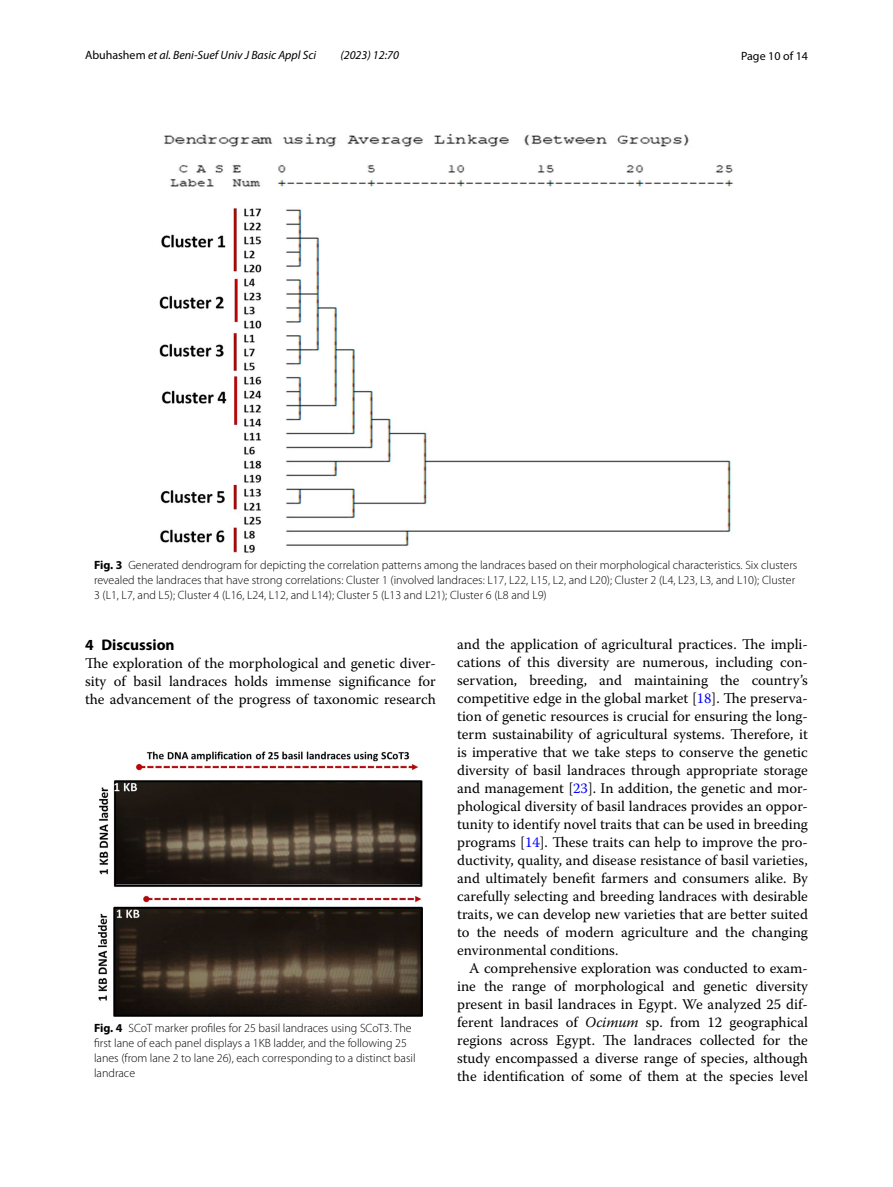
<style>
.page{position:relative;width:893px;height:1187px;background:#fff}
.page>*{position:absolute;margin:0;border:0;box-sizing:border-box;transform-origin:0 0}
.t1{font:700 15.45px "Myriad Pro";color:#000}
.t2{font:14.7px/18px "Warnock Pro";color:#000;text-align:justify}
.t3{font:300 12px/15px "Myriad Pro";color:#000}
.t4{font:italic 12px "Myriad Pro";color:#000}
.t5{font:12px "Myriad Pro";color:#000}
.s1{font-style:normal}
.s2{font-weight:700}
.s3{color:#00f}
.s4{font-style:italic}
</style>
<div class="page">
<img style="left:159px;top:133px;width:574px;height:420px">
<img style="left:99px;top:751px;width:323px;height:265px">
<p class="t4" style="left:85px;top:48px;width:233px"><span class="s1">Abuhashem</span> et al. Beni-Suef Univ J Basic Appl Sci</p>
<p class="t4" style="left:340px;top:48px;width:60px">(2023) 12:70</p>
<p class="t5" style="left:741px;top:48px;width:68px">Page 10 of 14</p>
<p class="t3" style="left:94px;top:557px;width:705px"><span class="s2">Fig. 3</span> Generated dendrogram for depicting the correlation patterns among the landraces based on their morphological characteristics. Six clusters revealed the landraces that have strong correlations: Cluster 1 (involved landraces: L17, L22, L15, L2, and L20); Cluster 2 (L4, L23, L3, and L10); Cluster<br>3 (L1, L7, and L5); Cluster 4 (L16, L24, L12, and L14); Cluster 5 (L13 and L21); Cluster 6 (L8 and L9)</p>
<p class="t1" style="left:85px;top:634px;width:91px">4 Discussion</p>
<p class="t2" style="left:85px;top:653px;width:352px">The exploration of the morphological and genetic diver&shy;sity of basil landraces holds immense significance for the advancement of the progress of taxonomic research</p>
<p class="t3" style="left:94px;top:1020px;width:323px"><span class="s2">Fig. 4</span> SCoT marker profiles for 25 basil landraces using SCoT3. The first lane of each panel displays a 1KB ladder, and the following 25 lanes (from lane 2 to lane 26), each corresponding to a distinct basil landrace</p>
<p class="t2" style="left:457px;top:635px;width:352px">and the application of agricultural practices. The impli&shy;cations of this diversity are numerous, including con&shy;servation, breeding, and maintaining the country’s competitive edge in the global market [<span class="s3">18</span>]. The preserva&shy;tion of genetic resources is crucial for ensuring the long&shy;term sustainability of agricultural systems. Therefore, it is imperative that we take steps to conserve the genetic diversity of basil landraces through appropriate storage and management [<span class="s3">23</span>]. In addition, the genetic and mor&shy;phological diversity of basil landraces provides an oppor&shy;tunity to identify novel traits that can be used in breeding programs [<span class="s3">14</span>]. These traits can help to improve the pro&shy;ductivity, quality, and disease resistance of basil varieties, and ultimately benefit farmers and consumers alike. By carefully selecting and breeding landraces with desirable traits, we can develop new varieties that are better suited to the needs of modern agriculture and the changing environmental conditions.</p>
<p class="t2" style="left:457px;top:959px;width:352px;text-indent:12px">A comprehensive exploration was conducted to exam&shy;ine the range of morphological and genetic diversity present in basil landraces in Egypt. We analyzed 25 dif&shy;ferent landraces of <span class="s4">Ocimum</span> sp. from 12 geographical regions across Egypt. The landraces collected for the study encompassed a diverse range of species, although the identification of some of them at the species level</p>
</div>
